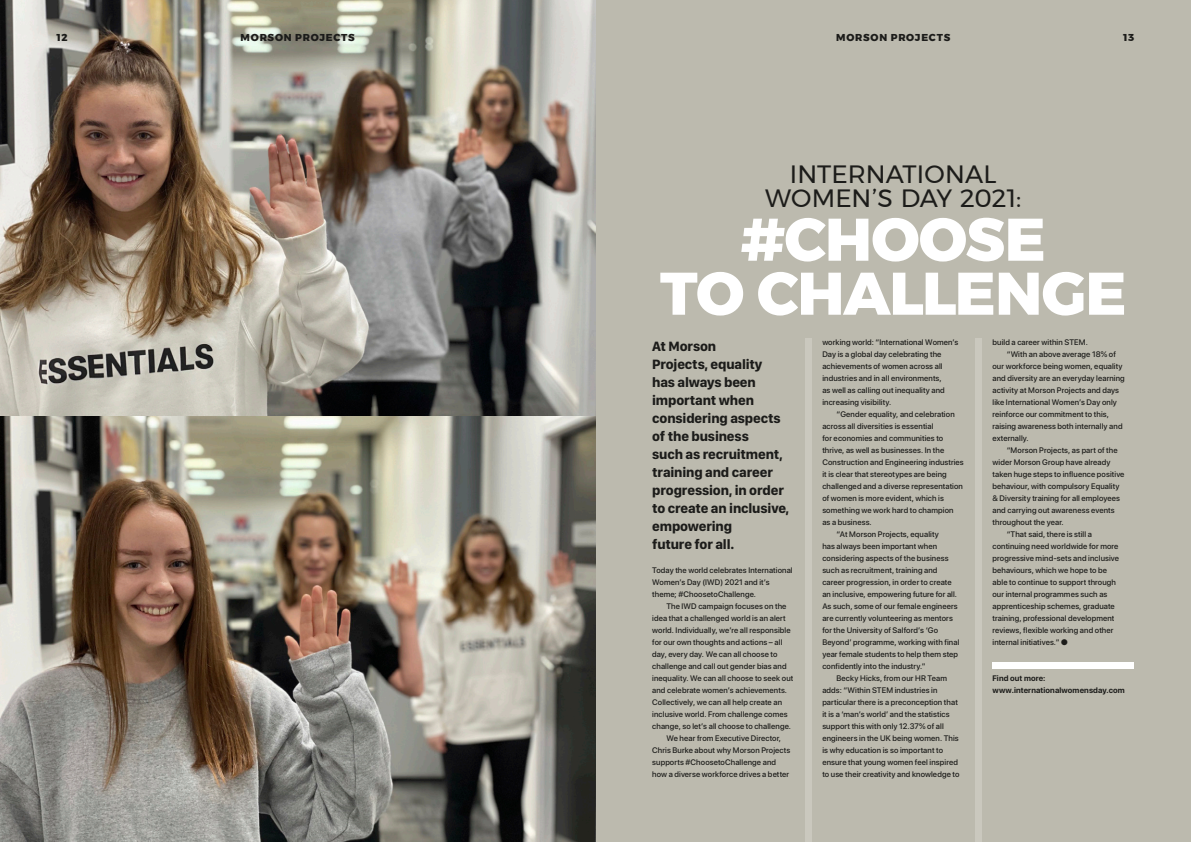
<style>
.page{position:relative;width:1191px;height:842px;background:#fff}
.page>*{position:absolute;margin:0;border:0;box-sizing:border-box;transform-origin:0 0}
.t1{font:800 60px "Montserrat";letter-spacing:-.015em;color:#fff}
.t2{font:25px "Montserrat";letter-spacing:.005em;color:#1c1c1a}
.t3{font:700 14px/18px "SF Compact Display";letter-spacing:-.01em;color:#1c1c1a}
.t4{font:800 10px "Montserrat";letter-spacing:.075em;color:#1c1c1a}
.t5{font:500 8px/12px "SF Pro Display";letter-spacing:.015em;color:#1c1c1a}
.t6{font:700 8px "SF Pro Display";letter-spacing:.015em;color:#1c1c1a}
</style>
<div class="page">
<div style="left:595px;top:0;width:596px;height:842px;background:#bcbaae"></div>
<div style="left:992px;top:663px;width:142px;height:6px;background:#fff"></div>
<img style="left:0;top:0;width:595px;height:417px">
<img style="left:0;top:417px;width:595px;height:425px">
<div style="left:805px;top:339px;width:6px;height:503px;background:#cac8be"></div>
<div style="left:975px;top:339px;width:6px;height:503px;background:#cac8be"></div>
<p class="t4" style="left:57px;top:30px;width:12px">12</p>
<p class="t4" style="left:241px;top:30px;width:116px">MORSON PROJECTS</p>
<p class="t4" style="left:836px;top:30px;width:116px">MORSON PROJECTS</p>
<p class="t4" style="left:1123px;top:30px;width:12px">13</p>
<p class="t2" style="left:790px;top:155px;width:208px">INTERNATIONAL</p>
<p class="t2" style="left:765px;top:179px;width:258px">WOMEN’S DAY 2021:</p>
<p class="t1" style="left:740px;top:191px;width:306px">#CHOOSE</p>
<p class="t1" style="left:660px;top:245px;width:468px">TO CHALLENGE</p>
<p class="t3" style="left:652px;top:336px;width:66px">At Morson</p>
<p class="t3" style="left:652px;top:354px;width:130px">Projects, equality has always been important when considering aspects of the business</p>
<p class="t3" style="left:652px;top:444px;width:138px">such as recruitment, training and career progression, in order to create an inclusive, empowering</p>
<p class="t3" style="left:652px;top:534px;width:84px">future for all.</p>
<p class="t5" style="left:652px;top:564px;width:142px">Today the world celebrates International<br>Women’s Day (IWD) 2021 and it’s theme; #ChoosetoChallenge.</p>
<p class="t5" style="left:652px;top:600px;width:143px;text-indent:14px">The IWD campaign focuses on the idea that a challenged world is an alert world. Individually, we’re all responsible for our own thoughts and actions – all day, every day. We can all choose to challenge and call out gender bias and inequality. We can all choose to seek out and celebrate women’s achievements.<br>Collectively, we can all help create an inclusive world. From challenge comes change, so let’s all choose to challenge.</p>
<p class="t5" style="left:652px;top:732px;width:140px;text-indent:14px">We hear from Executive Director, Chris Burke about why Morson Projects supports #ChoosetoChallenge and how a diverse workforce drives a better</p>
<p class="t5" style="left:822px;top:336px;width:138px">working world: “International Women’s Day is a global day celebrating the achievements of women across all industries and in all environments,<br>as well as calling out inequality and increasing visibility.</p>
<p class="t5" style="left:822px;top:408px;width:143px;text-indent:14px">“Gender equality, and celebration across all diversities is essential<br>for economies and communities to thrive, as well as businesses. In the Construction and Engineering industries it is clear that stereotypes are being challenged and a diverse representation of women is more evident, which is something we work hard to champion</p>
<p class="t5" style="left:822px;top:516px;width:51px">as a business.</p>
<p class="t5" style="left:822px;top:528px;width:139px;text-indent:14px">“At Morson Projects, equality<br>has always been important when considering aspects of the business such as recruitment, training and career progression, in order to create an inclusive, empowering future for all.<br>As such, some of our female engineers are currently volunteering as mentors for the University of Salford’s ‘Go Beyond’ programme, working with final year female students to help them step confidently into the industry.”</p>
<p class="t5" style="left:822px;top:672px;width:139px;text-indent:14px">Becky Hicks, from our HR Team adds: “Within STEM industries in particular there is a preconception that it is a ‘man’s world’ and the statistics support this with only 12.37% of all engineers in the UK being women. This is why education is so important to ensure that young women feel inspired to use their creativity and knowledge to</p>
<p class="t5" style="left:992px;top:336px;width:97px">build a career within STEM.</p>
<p class="t5" style="left:992px;top:348px;width:134px;text-indent:14px">“With an above average 18% of our workforce being women, equality and diversity are an everyday learning activity at Morson Projects and days like International Women’s Day only reinforce our commitment to this, raising awareness both internally and externally.</p>
<p class="t5" style="left:992px;top:444px;width:133px;text-indent:14px">“Morson Projects, as part of the wider Morson Group have already taken huge steps to influence positive behaviour, with compulsory Equality &amp; Diversity training for all employees and carrying out awareness events throughout the year.</p>
<p class="t5" style="left:1006px;top:528px;width:87px">“That said, there is still a</p>
<p class="t5" style="left:992px;top:540px;width:128px">continuing need worldwide for more progressive mind-sets and inclusive behaviours, which we hope to be able to continue to support through our internal programmes such as apprenticeship schemes, graduate training, professional development reviews, flexible working and other internal initiatives.” ●</p>
<p class="t6" style="left:992px;top:672px;width:54px">Find out more:</p>
<p class="t6" style="left:992px;top:684px;width:134px">www.internationalwomensday.com</p>
</div>
